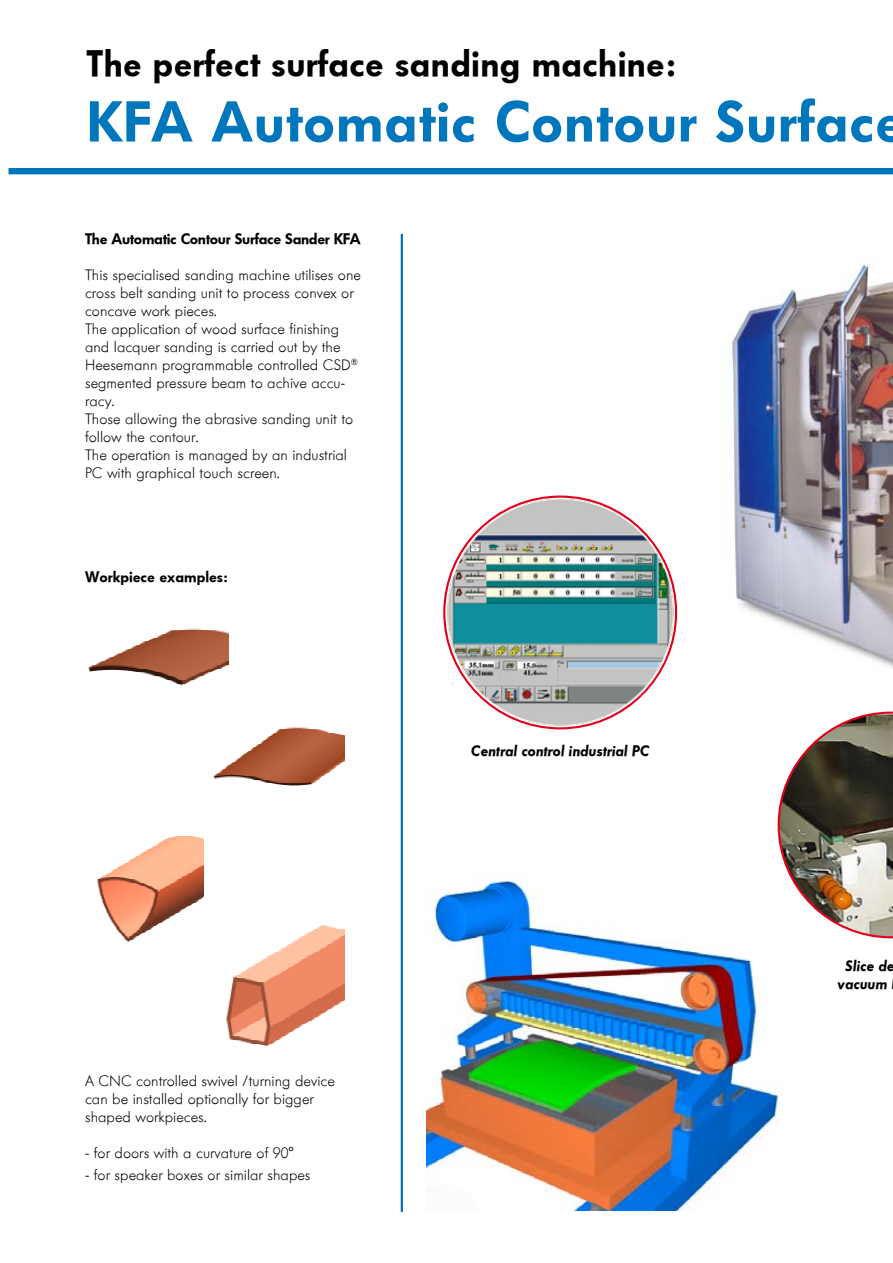
<style>
.page{position:relative;width:893px;height:1263px;background:#fff}
.page>*{position:absolute;margin:0;border:0;box-sizing:border-box;transform-origin:0 0}
.t1{font:700 57px "Futura BQ Demi";letter-spacing:.015em;color:#0076bd}
.t2{font:700 36px "Futura BQ Demi";letter-spacing:.01em;color:#000}
.t3{font:15px/18px "Futura BQ Light";color:#000}
.t4{font:italic 700 15px/18px "Futura BQ Demi";color:#000;text-align:center}
.t5{font:700 15px "Futura BQ Demi";letter-spacing:-.02em;color:#000}
.t6{font:700 15px "Futura BQ Demi";color:#000}
</style>
<div class="page">
<div style="left:9px;top:168px;width:884px;height:6px;background:#0076bd"></div>
<hr style="left:401px;top:234px;width:2px;height:978px;background:#0076bd">
<img style="left:732px;top:264px;width:161px;height:404px">
<img style="left:444px;top:496px;width:234px;height:232px">
<img style="left:426px;top:875px;width:354px;height:335px">
<img style="left:88px;top:628px;width:141px;height:58px">
<img style="left:213px;top:727px;width:131px;height:59px">
<img style="left:226px;top:925px;width:118px;height:121px">
<img style="left:97px;top:836px;width:107px;height:106px">
<img style="left:778px;top:711px;width:115px;height:227px">
<h2 class="t2" style="left:87px;top:42px;width:590px">The perfect surface sanding machine:</h2>
<h1 class="t1" style="left:87px;top:88px;width:820px">KFA Automatic Contour Surface</h1>
<p class="t5" style="left:85px;top:230px;width:277px">The Automatic Contour Surface Sander KFA</p>
<p class="t3" style="left:85px;top:266px;width:277px">This specialised sanding machine utilises one cross belt sanding unit to process convex or concave work pieces.<br>The application of wood surface finishing and lacquer sanding is carried out by the Heesemann programmable controlled CSD<sup>® </sup>segmented pressure beam to achive accu&shy;racy.<br>Those allowing the abrasive sanding unit to follow the contour.<br>The operation is managed by an industrial PC with graphical touch screen.</p>
<p class="t6" style="left:85px;top:568px;width:144px">Workpiece examples:</p>
<p class="t3" style="left:85px;top:1072px;width:251px">A CNC controlled swivel /turning device can be installed optionally for bigger shaped workpieces.</p>
<p class="t3" style="left:85px;top:1144px;width:210px">- for doors with a curvature of 90°</p>
<p class="t3" style="left:85px;top:1166px;width:227px">- for speaker boxes or similar shapes</p>
<p class="t4" style="left:471px;top:742px;width:180px">Central control industrial PC</p>
<p class="t4" style="left:837px;top:957px;width:59px">Slice de vacuum</p>
</div>
